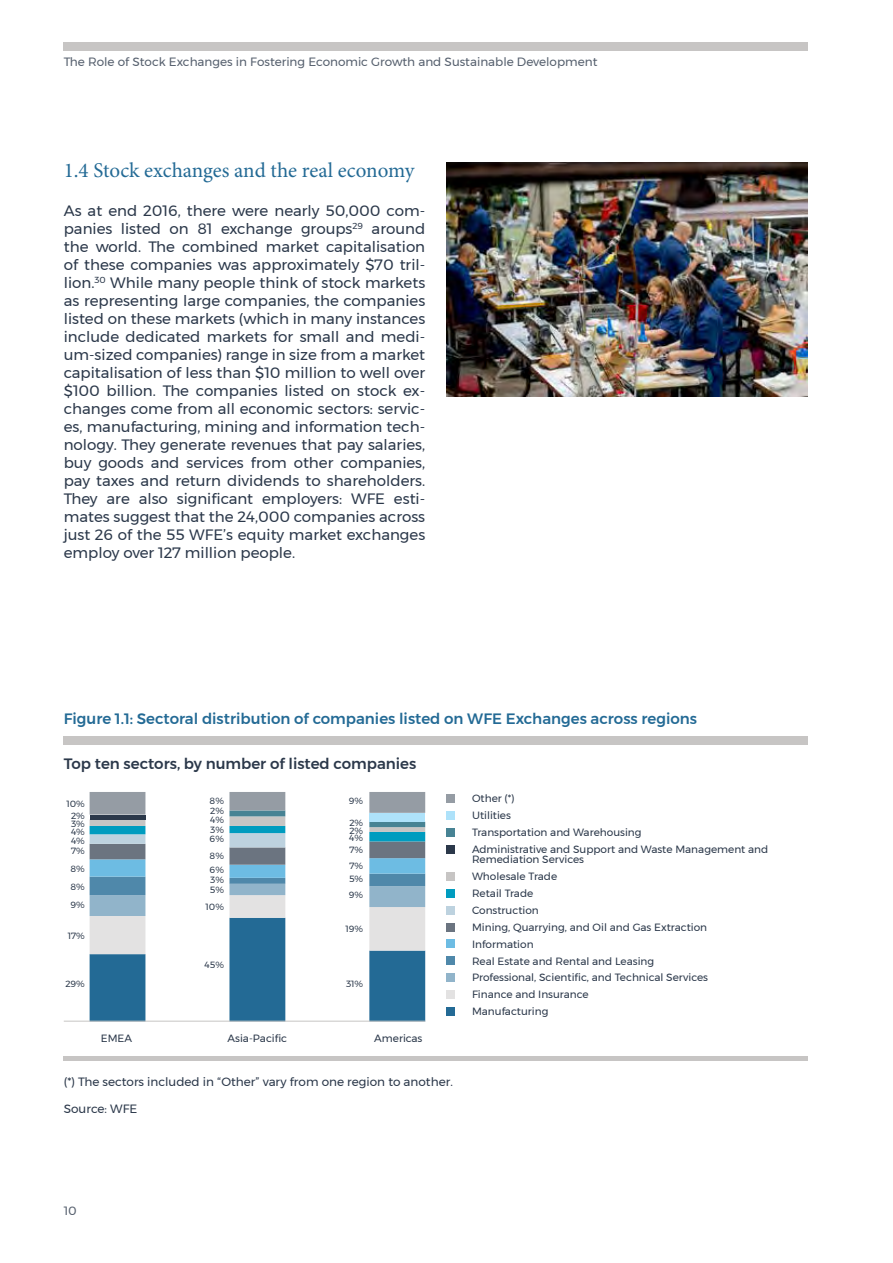
<style>
.page{position:relative;width:893px;height:1263px;background:#fff}
.page>*{position:absolute;margin:0;border:0;box-sizing:border-box;transform-origin:0 0}
.t1{font:21px "Minion Pro";letter-spacing:-.005em;color:#236a95}
.t2{font:15px/18px "Montserrat";color:#2b384a;text-align:justify}
.t3{font:500 15px "Montserrat";color:#236a95}
.t4{font:500 15px "Montserrat";color:#2b384a}
.t5{font:12px "Montserrat";color:#56606e}
.t6{font:12px "Montserrat";color:#2b384a}
.t7{font:10.5px/16.8px "Montserrat";color:#2b384a}
.t8{font:9px/9.4px "Montserrat";color:#2b384a;text-align:justify}
</style>
<div class="page">
<div style="left:64px;top:43px;width:744px;height:8px;background:#c7c5c4"></div>
<svg style="left:90px;top:792px;width:335px;height:229px"></svg>
<div style="left:64px;top:736px;width:744px;height:9px;background:#c7c5c4"></div>
<hr style="left:64px;top:1056px;width:744px;height:4px;background:#c7c5c4">
<hr style="left:64px;top:1021px;width:361px;height:1px;background:#c7c5c4">
<div style="left:446px;top:1007px;width:9px;height:9px;background:#236a95"></div>
<div style="left:446px;top:990px;width:9px;height:9px;background:#e3e2e2"></div>
<div style="left:446px;top:973px;width:9px;height:9px;background:#91b4ca"></div>
<div style="left:446px;top:956px;width:9px;height:9px;background:#4f88aa"></div>
<div style="left:446px;top:940px;width:9px;height:8px;background:#6dbce3"></div>
<div style="left:446px;top:923px;width:9px;height:8px;background:#6b7480"></div>
<div style="left:446px;top:906px;width:9px;height:8px;background:#bdd2df"></div>
<div style="left:446px;top:889px;width:9px;height:8px;background:#009cbf"></div>
<div style="left:446px;top:872px;width:9px;height:9px;background:#c7c5c4"></div>
<div style="left:446px;top:828px;width:9px;height:9px;background:#478394"></div>
<div style="left:446px;top:794px;width:9px;height:9px;background:#959ca4"></div>
<div style="left:446px;top:811px;width:9px;height:9px;background:#aee2fa"></div>
<div style="left:446px;top:845px;width:9px;height:9px;background:#2b384a"></div>
<img style="left:446px;top:162px;width:362px;height:234px">
<p class="t5" style="left:64px;top:54px;width:535px">The Role of Stock Exchanges in Fostering Economic Growth and Sustainable Development</p>
<h1 class="t1" style="left:64px;top:156px;width:352px">1.4 Stock exchanges and the real economy</h1>
<p class="t2" style="left:64px;top:202px;width:363px">As at end 2016, there were nearly 50,000 com&shy;panies listed on 81 exchange groups<sup>29</sup> around the world. The combined market capitalisation of these companies was approximately $70 tril&shy;lion.<sup>30</sup> While many people think of stock markets as representing large companies, the companies listed on these markets (which in many instances include dedicated markets for small and medi&shy;um-sized companies) range in size from a market capitalisation of less than $10 million to well over $100 billion. The companies listed on stock ex&shy;changes come from all economic sectors: servic&shy;es, manufacturing, mining and information tech&shy;nology. They generate revenues that pay salaries, buy goods and services from other companies, pay taxes and return dividends to shareholders.<br>They are also significant employers: WFE esti&shy;mates suggest that the 24,000 companies across just 26 of the 55 WFE’s equity market exchanges employ over 127 million people.</p>
<p class="t3" style="left:64px;top:709px;width:635px">Figure 1.1: Sectoral distribution of companies listed on WFE Exchanges across regions</p>
<p class="t4" style="left:64px;top:754px;width:354px">Top ten sectors, by number of listed companies</p>
<p class="t8" style="left:67px;top:799px;width:20px">10%</p>
<p class="t8" style="left:71px;top:812px;width:15px;line-height:8.1px">2% 3% 4% 4%</p>
<p class="t8" style="left:71px;top:841px;width:16px;line-height:18px">7% 8% 8% 9%</p>
<p class="t8" style="left:68px;top:930px;width:19px">17%</p>
<p class="t8" style="left:210px;top:796px;width:16px">8%</p>
<p class="t8" style="left:349px;top:796px;width:16px">9%</p>
<p class="t8" style="left:349px;top:819px;width:15px;line-height:7.5px">2% 2% 4%</p>
<p class="t8" style="left:350px;top:841px;width:15px;line-height:16.4px">7%<br>7%</p>
<p class="t8" style="left:349px;top:871px;width:16px;line-height:16.4px">5%<br>9%</p>
<p class="t8" style="left:346px;top:924px;width:19px">19%</p>
<p class="t8" style="left:210px;top:806px;width:16px">2% 4% 3% 6%</p>
<p class="t8" style="left:210px;top:848px;width:16px;line-height:14.1px">8%<br>6%</p>
<p class="t8" style="left:210px;top:875px;width:16px">3%<br>5%</p>
<p class="t8" style="left:206px;top:901px;width:20px">10%</p>
<p class="t8" style="left:205px;top:960px;width:21px">45%</p>
<p class="t8" style="left:65px;top:979px;width:21px">29%</p>
<p class="t8" style="left:346px;top:979px;width:19px">31%</p>
<p class="t7" style="left:101px;top:1029px;width:33px">EMEA</p>
<p class="t7" style="left:228px;top:1029px;width:61px">Asia-Pacific</p>
<p class="t7" style="left:374px;top:1029px;width:50px">Americas</p>
<p class="t6" style="left:64px;top:1074px;width:391px">(*) The sectors included in “Other” vary from one region to another.</p>
<p class="t6" style="left:64px;top:1101px;width:75px">Source: WFE</p>
<p class="t7" style="left:472px;top:790px;width:298px">Other (*)<br>Utilities<br>Transportation and Warehousing<br>Administrative and Support and Waste Management and</p>
<p class="t7" style="left:472px;top:851px;width:238px">Remediation Services<br>Wholesale Trade<br>Retail Trade<br>Construction<br>Mining, Quarrying, and Oil and Gas Extraction<br>Information<br>Real Estate and Rental and Leasing<br>Professional, Scientific, and Technical Services<br>Finance and Insurance<br>Manufacturing</p>
<p class="t5" style="left:64px;top:1203px;width:14px">10</p>
</div>
